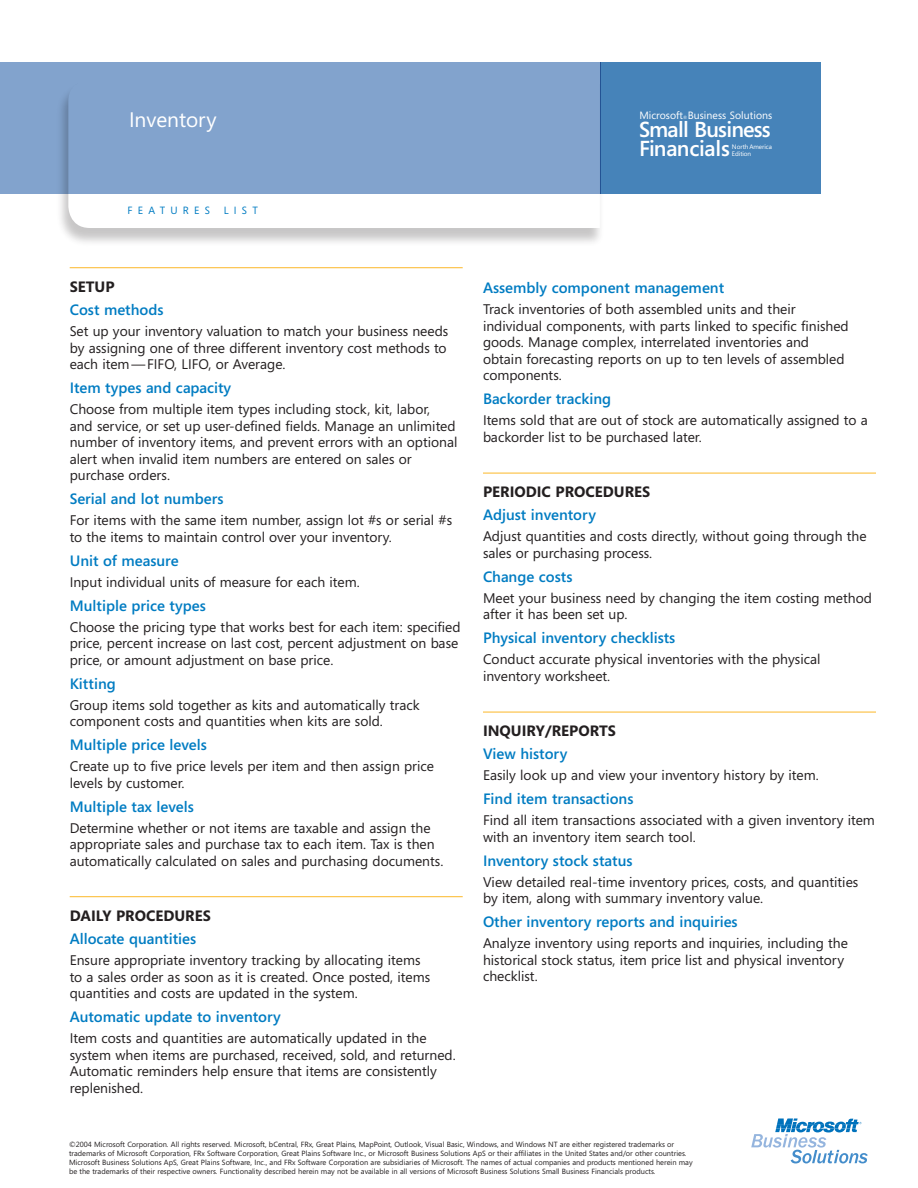
<style>
.page{position:relative;width:918px;height:1188px;background:#fff}
.page>*{position:absolute;margin:0;border:0;box-sizing:border-box;transform-origin:0 0}
.t1{font:600 21.75px/18.5px "Segoe";letter-spacing:-.03em;color:#fff}
.t2{font:21px "Segoe";color:#fff}
.t3{font:600 15px "Segoe";color:#007cc2}
.t4{font:700 15px "Segoe";color:#231f20}
.t5{font:13.95px/16.5px "Segoe";color:#231f20}
.t6{font:10.5px "Segoe";letter-spacing:.005em;color:#fff}
.t7{font:10.5px "Segoe";letter-spacing:.5em;color:#007cc2}
.t8{font:7.5px/9px "Segoe";color:#231f20}
.t9{font:6.45px/6.4px "Segoe";letter-spacing:-.01em;color:#fff}
.t10{font:4.65px "Segoe";color:#fff}
</style>
<div class="page">
<div style="left:54px;top:80px;width:551px;height:168px;background:#231f20;opacity:.35"></div>
<svg style="left:68px;top:193px;width:532px;height:35px"></svg>
<div style="left:600px;top:62px;width:220px;height:131px;background:#4683b9"></div>
<div style="left:0;top:62px;width:600px;height:131px;background:#82a3cd"></div>
<svg style="left:751px;top:1118px;width:117px;height:45px"></svg>
<hr style="left:70px;top:267px;width:393px;height:1px;background:#fcb828">
<hr style="left:70px;top:896px;width:393px;height:1px;background:#fcb828">
<hr style="left:483px;top:473px;width:393px;height:1px;background:#fcb828">
<hr style="left:483px;top:712px;width:393px;height:1px;background:#fcb828">
<h2 class="t2" style="left:129px;top:107px;width:89px">Inventory</h2>
<p class="t7" style="left:128px;top:204px;width:84px">FEATURES</p>
<p class="t7" style="left:224px;top:204px;width:36px">LIST</p>
<p class="t6" style="left:640px;top:109px;width:134px">Microsoft Business Solutions</p>
<p class="t10" style="left:683px;top:115px;width:6px">®</p>
<p class="t9" style="left:732px;top:144px;width:42px">North America<br>Edition</p>
<h1 class="t1" style="left:639px;top:121px;width:133px">Small Business<br>Financials</h1>
<p class="t4" style="left:70px;top:278px;width:46px">SETUP</p>
<p class="t3" style="left:70px;top:301px;width:95px">Cost methods</p>
<p class="t5" style="left:70px;top:323px;width:380px;text-align:justify">Set up your inventory valuation to match your business needs by assigning one of three different inventory cost methods to each item — FIFO, LIFO, or Average.</p>
<p class="t3" style="left:70px;top:379px;width:163px">Item types and capacity</p>
<p class="t5" style="left:70px;top:401px;width:389px">Choose from multiple item types including stock, kit, labor,<br>and service, or set up user-defined fields. Manage an unlimited number of inventory items, and prevent errors with an optional alert when invalid item numbers are entered on sales or purchase orders.</p>
<p class="t3" style="left:70px;top:490px;width:155px">Serial and lot numbers</p>
<p class="t5" style="left:70px;top:512px;width:384px">For items with the same item number, assign lot #s or serial #s to the items to maintain control over your inventory.</p>
<p class="t3" style="left:70px;top:552px;width:110px">Unit of measure</p>
<p class="t5" style="left:70px;top:574px;width:292px">Input individual units of measure for each item.</p>
<p class="t3" style="left:70px;top:597px;width:138px">Multiple price types</p>
<p class="t5" style="left:70px;top:619px;width:392px">Choose the pricing type that works best for each item: specified price, percent increase on last cost, percent adjustment on base price, or amount adjustment on base price.</p>
<p class="t3" style="left:70px;top:675px;width:48px">Kitting</p>
<p class="t5" style="left:70px;top:697px;width:352px">Group items sold together as kits and automatically track component costs and quantities when kits are sold.</p>
<p class="t3" style="left:70px;top:736px;width:139px">Multiple price levels</p>
<p class="t5" style="left:70px;top:758px;width:366px">Create up to five price levels per item and then assign price levels by customer.</p>
<p class="t3" style="left:70px;top:798px;width:126px">Multiple tax levels</p>
<p class="t5" style="left:70px;top:820px;width:375px">Determine whether or not items are taxable and assign the appropriate sales and purchase tax to each item. Tax is then automatically calculated on sales and purchasing documents.</p>
<p class="t4" style="left:70px;top:907px;width:143px">DAILY PROCEDURES</p>
<p class="t3" style="left:70px;top:930px;width:128px">Allocate quantities</p>
<p class="t5" style="left:70px;top:952px;width:362px">Ensure appropriate inventory tracking by allocating items to a sales order as soon as it is created. Once posted, items quantities and costs are updated in the system.</p>
<p class="t3" style="left:70px;top:1008px;width:213px">Automatic update to inventory</p>
<p class="t5" style="left:70px;top:1030px;width:388px">Item costs and quantities are automatically updated in the system when items are purchased, received, sold, and returned.<br>Automatic reminders help ensure that items are consistently replenished.</p>
<p class="t3" style="left:483px;top:280px;width:243px">Assembly component management</p>
<p class="t5" style="left:483px;top:301px;width:367px">Track inventories of both assembled units and their individual components, with parts linked to specific finished goods. Manage complex, interrelated inventories and obtain forecasting reports on up to ten levels of assembled components.</p>
<p class="t3" style="left:483px;top:391px;width:130px">Backorder tracking</p>
<p class="t5" style="left:483px;top:412px;width:386px">Items sold that are out of stock are automatically assigned to a backorder list to be purchased later.</p>
<p class="t4" style="left:483px;top:484px;width:169px">PERIODIC PROCEDURES</p>
<p class="t3" style="left:483px;top:507px;width:115px">Adjust inventory</p>
<p class="t5" style="left:483px;top:528px;width:385px">Adjust quantities and costs directly, without going through the sales or purchasing process.</p>
<p class="t3" style="left:483px;top:568px;width:91px">Change costs</p>
<p class="t5" style="left:483px;top:590px;width:390px">Meet your business need by changing the item costing method after it has been set up.</p>
<p class="t3" style="left:483px;top:630px;width:194px">Physical inventory checklists</p>
<p class="t5" style="left:483px;top:651px;width:339px">Conduct accurate physical inventories with the physical inventory worksheet.</p>
<p class="t4" style="left:483px;top:723px;width:134px">INQUIRY/REPORTS</p>
<p class="t3" style="left:483px;top:746px;width:86px">View history</p>
<p class="t5" style="left:483px;top:767px;width:337px">Easily look up and view your inventory history by item.</p>
<p class="t3" style="left:483px;top:791px;width:152px">Find item transactions</p>
<p class="t5" style="left:483px;top:812px;width:394px">Find all item transactions associated with a given inventory item with an inventory item search tool.</p>
<p class="t3" style="left:483px;top:852px;width:151px">Inventory stock status</p>
<p class="t5" style="left:483px;top:874px;width:377px">View detailed real-time inventory prices, costs, and quantities by item, along with summary inventory value.</p>
<p class="t3" style="left:483px;top:914px;width:256px">Other inventory reports and inquiries</p>
<p class="t5" style="left:483px;top:935px;width:367px">Analyze inventory using reports and inquiries, including the historical stock status, item price list and physical inventory checklist.</p>
<p class="t8" style="left:69px;top:1140px;width:625px">©2004 Microsoft Corporation. All rights reserved. Microsoft, bCentral, FRx, Great Plains, MapPoint, Outlook, Visual Basic, Windows, and Windows NT are either registered trademarks or trademarks of Microsoft Corporation, FRx Software Corporation, Great Plains Software Inc., or Microsoft Business Solutions ApS or their affiliates in the United States and/or other countries.<br>Microsoft Business Solutions ApS, Great Plains Software, Inc., and FRx Software Corporation are subsidiaries of Microsoft. The names of actual companies and products mentioned herein may be the trademarks of their respective owners. Functionality described herein may not be available in all versions of Microsoft Business Solutions Small Business Financials products.</p>
</div>
